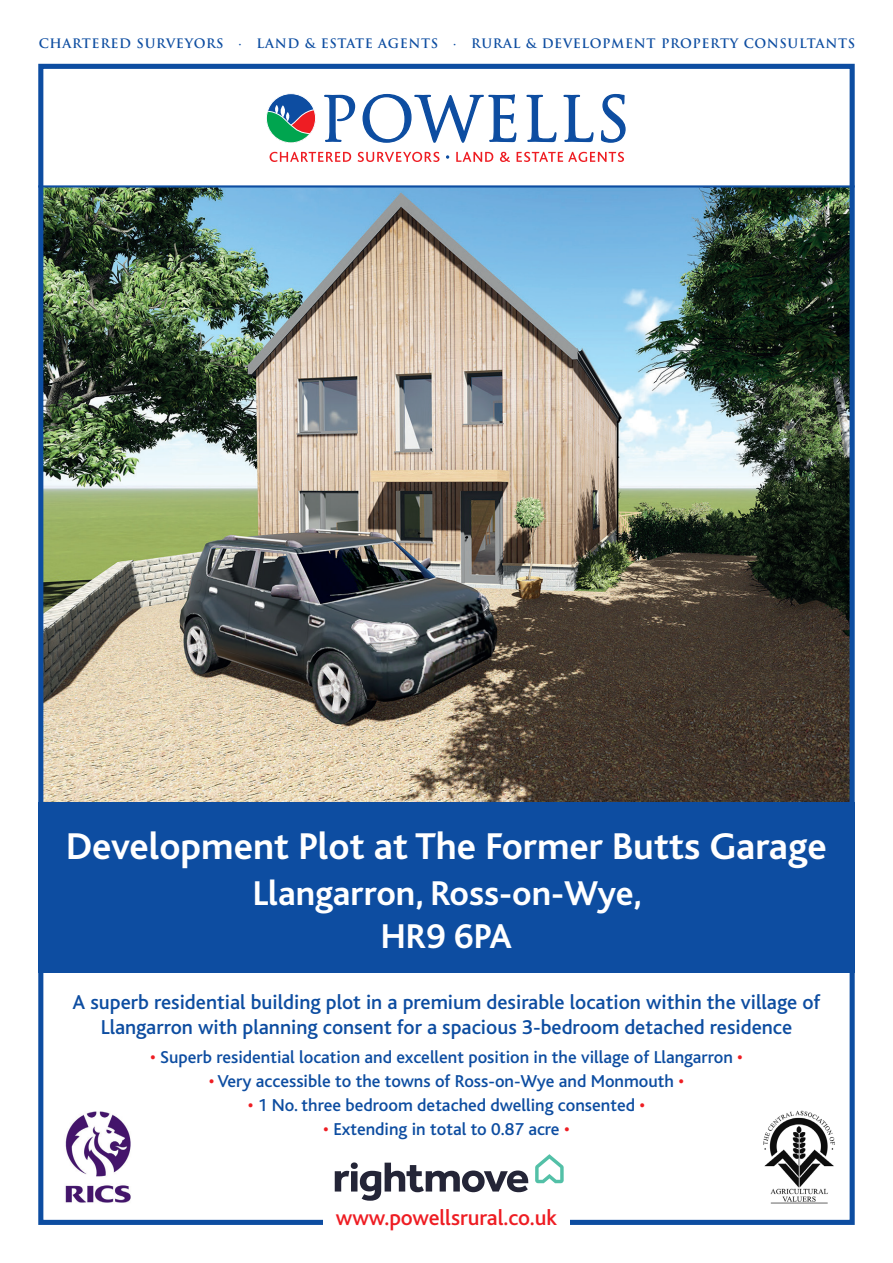
<style>
.page{position:relative;width:893px;height:1263px;background:#fff}
.page>*{position:absolute;margin:0;border:0;box-sizing:border-box;transform-origin:0 0}
.t1{font:700 39px "Bliss";color:#fff}
.t2{font:700 36px/43.2px "Bliss";color:#fff;text-align:center}
.t3{font:500 22.5px "Bliss";color:#ee1d23}
.t4{font:500 21px/25.5px "Bliss";color:#0d4da1;text-align:center}
.t5{font:500 18px "Bliss";color:#0d4da1}
.t6{font:700 12.75px "Trajan Pro";letter-spacing:.05em;color:#0d4da1}
.s1{color:#ee1d23}
</style>
<div class="page">
<img style="left:44px;top:188px;width:805px;height:614px">
<div style="left:38px;top:64px;width:817px;height:1161px;border:5px solid #0d4da1"></div>
<div style="left:38px;top:802px;width:817px;height:171px;background:#0d4da1"></div>
<img style="left:763px;top:1110px;width:72px;height:94px">
<img style="left:65px;top:1111px;width:66px;height:92px">
<svg style="left:535px;top:1154px;width:29px;height:29px"></svg>
<svg style="left:335px;top:1162px;width:193px;height:39px"></svg>
<div style="left:323px;top:1203px;width:247px;height:39px;background:#fff"></div>
<svg style="left:270px;top:152px;width:81px;height:10px"></svg>
<svg style="left:357px;top:152px;width:82px;height:10px"></svg>
<svg style="left:446px;top:155px;width:3px;height:4px"></svg>
<svg style="left:456px;top:152px;width:37px;height:10px"></svg>
<svg style="left:500px;top:152px;width:10px;height:10px"></svg>
<svg style="left:517px;top:152px;width:107px;height:10px"></svg>
<div style="left:266px;top:94px;width:50px;height:49px;background:#0d4da1;border-radius:50%"></div>
<svg style="left:266px;top:105px;width:50px;height:38px"></svg>
<svg style="left:324px;top:94px;width:32px;height:48px"></svg>
<svg style="left:362px;top:93px;width:155px;height:50px"></svg>
<svg style="left:526px;top:94px;width:31px;height:49px"></svg>
<svg style="left:563px;top:94px;width:31px;height:49px"></svg>
<svg style="left:601px;top:93px;width:25px;height:50px"></svg>
<hr style="left:38px;top:185px;width:817px;height:3px;background:#0d4da1">
<p class="t6" style="left:39px;top:35px;width:818px">CHARTERED SURVEYORS · LAND &amp; ESTATE AGENTS · RURAL &amp; DEVELOPMENT PROPERTY CONSULTANTS</p>
<p class="t1" style="left:66px;top:826px;width:762px">Development Plot at The Former Butts Garage</p>
<p class="t2" style="left:253px;top:872px;width:391px">Llangarron, Ross-on-Wye,<br>HR9 6PA</p>
<p class="t4" style="left:73px;top:989px;width:749px">A superb residential building plot in a premium desirable location within the village of<br>Llangarron with planning consent for a spacious 3-bedroom detached residence</p>
<p class="t5" style="left:150px;top:1047px;width:594px"><span class="s1">•</span> Superb residential location and excellent position in the village of Llangarron <span class="s1">•</span></p>
<p class="t5" style="left:209px;top:1071px;width:477px"><span class="s1">•</span> Very accessible to the towns of Ross-on-Wye and Monmouth <span class="s1">•</span></p>
<p class="t5" style="left:248px;top:1095px;width:399px"><span class="s1">•</span> 1 No. three bedroom detached dwelling consented <span class="s1">•</span></p>
<p class="t5" style="left:323px;top:1119px;width:248px"><span class="s1">•</span> Extending in total to 0.87 acre <span class="s1">•</span></p>
<p class="t3" style="left:336px;top:1206px;width:223px">www.powellsrural.co.uk</p>
</div>
